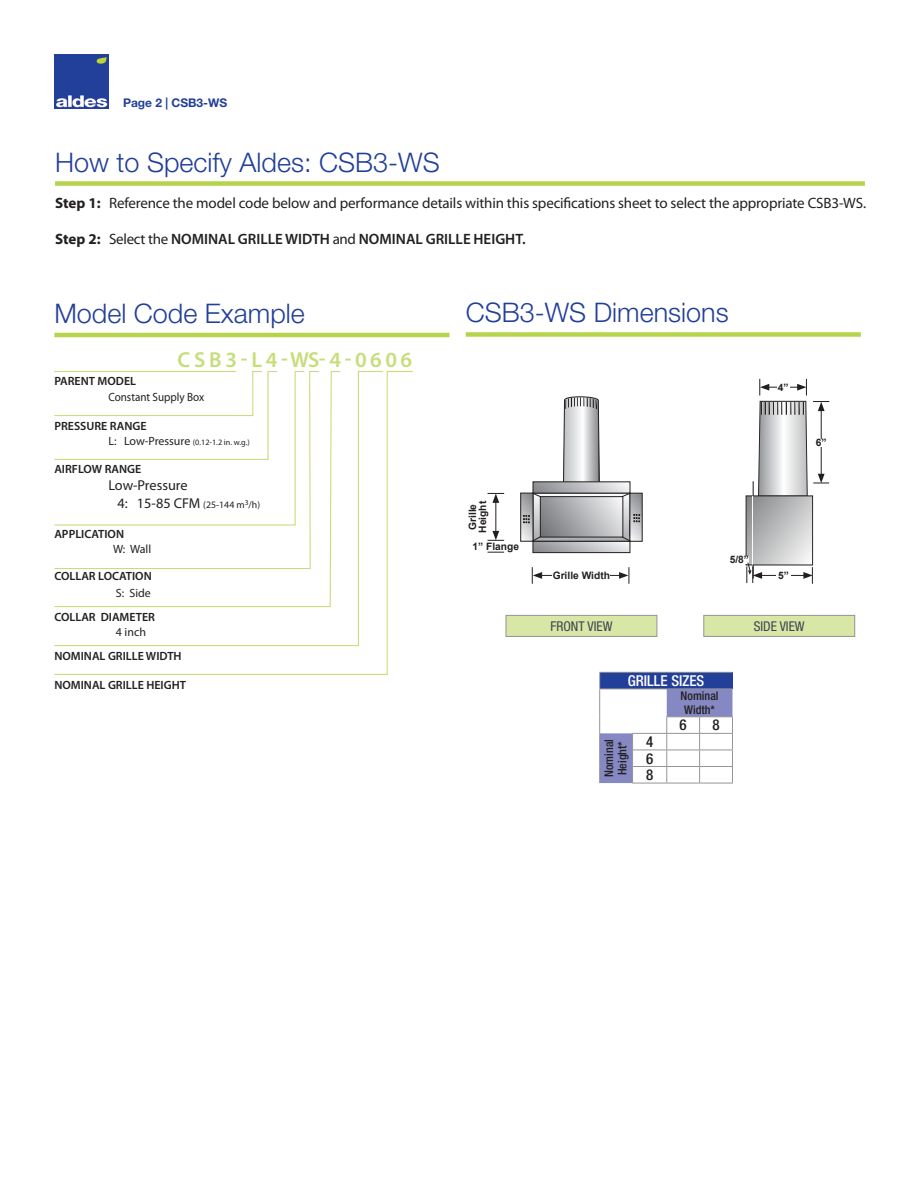
<style>
.page{position:relative;width:918px;height:1188px;background:#fff}
.page>*{position:absolute;margin:0;border:0;box-sizing:border-box;transform-origin:0 0}
.Body_Paragraphs{font:300 27px "Helvetica Neue LT Std";color:#223f99}
.titre_rubrique{font:600 21.75px "Myriad Pro";letter-spacing:.165em;color:#c7dd7a}
.t1{font:15px "Myriad Pro";letter-spacing:-.01em;color:#231f20}
.t2{font:600 15px "Myriad Pro";color:#231f20}
.tableau_entête{font:500 condensed 15px "Helvetica Neue LT Std";color:#fff}
.tableau_entête-2{font:500 condensed 15px "Helvetica Neue LT Std";color:#231f20}
.t3{font:14.4px "Myriad Pro";letter-spacing:-.005em;color:#231f20}
.t4{font:condensed 13.5px "Helvetica Neue LT Pro";color:#414352}
.t5{font:600 12px "Myriad Pro";color:#231f20}
.tableau_entête-3{font:500 condensed 12px/13.5px "Helvetica Neue LT Std";color:#231f20}
.t6{font:12px "Myriad Pro";color:#231f20;scale:.93 1}
.t7{font:12px "Myriad Pro";color:#231f20}
.t8{font:700 12px "Helvetica Neue LT Std";color:#223f99}
.Dimension_Text{font:700 10.2px "Arial";color:#231f20}
.t9{font:9.9px "Myriad Pro";color:#231f20}
.t10{font:8.25px "Myriad Pro";color:#231f20}
.s1{font-weight:700}
.s2{font-weight:400}
.s3{font-size:12px}
.s4{font-size:14.4px}
</style>
<div class="page">
<img style="left:55px;top:54px;width:54px;height:54px">
<div style="left:466px;top:332px;width:395px;height:5px;background:#b5d44b"></div>
<hr style="left:54px;top:333px;width:395px;height:4px;background:#b5d44b">
<svg style="left:54px;top:371px;width:359px;height:304px"></svg>
<svg style="left:54px;top:371px;width:287px;height:237px"></svg>
<div style="left:506px;top:615px;width:151px;height:21px;background:#d8e7a5"></div>
<div style="left:506px;top:615px;width:151px;height:22px;border:1px solid #939598"></div>
<div style="left:704px;top:615px;width:151px;height:21px;background:#d8e7a5"></div>
<div style="left:703px;top:615px;width:152px;height:22px;border:1px solid #939598"></div>
<div style="left:520px;top:493px;width:13px;height:49px;border:1px solid #231f20"></div>
<div style="left:630px;top:493px;width:13px;height:49px;border:1px solid #231f20"></div>
<svg style="left:521px;top:396px;width:121px;height:157px"></svg>
<hr style="left:540px;top:575px;width:81px;height:1px;background:#231f20">
<svg style="left:619px;top:567px;width:11px;height:17px"></svg>
<svg style="left:532px;top:567px;width:10px;height:17px"></svg>
<div style="left:552px;top:572px;width:58px;height:7px;background:#fff"></div>
<hr style="left:496px;top:500px;width:1px;height:33px;background:#231f20">
<svg style="left:488px;top:493px;width:16px;height:10px"></svg>
<svg style="left:488px;top:531px;width:16px;height:10px"></svg>
<svg style="left:488px;top:552px;width:16px;height:1px"></svg>
<svg style="left:746px;top:379px;width:83px;height:205px"></svg>
<div style="left:55px;top:181px;width:810px;height:5px;background:#b5d44b"></div>
<div style="left:777px;top:383px;width:12px;height:8px;background:#fff"></div>
<hr style="left:599px;top:672px;width:34px;height:1px;background:#939598">
<hr style="left:633px;top:672px;width:34px;height:1px;background:#939598">
<hr style="left:667px;top:672px;width:33px;height:1px;background:#939598">
<hr style="left:700px;top:672px;width:32px;height:1px;background:#939598">
<hr style="left:632px;top:783px;width:35px;height:1px;background:#939598">
<svg style="left:599px;top:673px;width:134px;height:110px"></svg>
<hr style="left:667px;top:783px;width:33px;height:1px;background:#939598">
<hr style="left:700px;top:783px;width:33px;height:1px;background:#939598">
<p class="t8" style="left:123px;top:95px;width:106px">Page 2 | CSB3-WS</p>
<p class="Body_Paragraphs" style="left:55px;top:145px;width:386px">How to Specify Aldes: CSB3-WS</p>
<p class="t1" style="left:55px;top:193px;width:813px"><span class="s1">Step 1:</span> Reference the model code below and performance details within this specifications sheet to select the appropriate CSB3-WS.</p>
<p class="t2" style="left:55px;top:229px;width:472px"><span class="s1">Step 2:</span> <span class="s2">Select the</span> NOMINAL GRILLE WIDTH <span class="s2">and</span> NOMINAL GRILLE HEIGHT.</p>
<p class="Body_Paragraphs" style="left:54px;top:297px;width:252px">Model Code Example</p>
<p class="Body_Paragraphs" style="left:466px;top:296px;width:265px">CSB3-WS Dimensions</p>
<p class="titre_rubrique" style="left:177px;top:346px;width:236px">CSB3-L4-WS-4-0606</p>
<p class="t5" style="left:54px;top:373px;width:83px">PARENT MODEL</p>
<p class="t6" style="left:108px;top:390px;width:105px">Constant Supply Box</p>
<p class="t5" style="left:54px;top:419px;width:94px">PRESSURE RANGE</p>
<p class="t10" style="left:108px;top:437px;width:143px"><span class="s3">L: Low-Pressure</span> (0.12-1.2 in. w.g.)</p>
<p class="t5" style="left:54px;top:462px;width:89px">AIRFLOW RANGE</p>
<p class="t3" style="left:108px;top:477px;width:81px">Low-Pressure</p>
<p class="t9" style="left:117px;top:498px;width:144px"><span class="s4">4: 15-85 CFM</span> (25-144 m<sup>3</sup>/h)</p>
<p class="t5" style="left:54px;top:527px;width:71px">APPLICATION</p>
<p class="t7" style="left:113px;top:541px;width:40px">W: Wall</p>
<p class="t5" style="left:54px;top:569px;width:99px">COLLAR LOCATION</p>
<p class="t7" style="left:116px;top:585px;width:36px">S: Side</p>
<p class="t5" style="left:54px;top:610px;width:102px">COLLAR DIAMETER</p>
<p class="t7" style="left:116px;top:624px;width:32px">4 inch</p>
<p class="t5" style="left:54px;top:649px;width:129px">NOMINAL GRILLE WIDTH</p>
<p class="t5" style="left:54px;top:677px;width:133px">NOMINAL GRILLE HEIGHT</p>
<p class="Dimension_Text" style="left:778px;top:380px;width:12px">4”</p>
<p class="Dimension_Text" style="left:465px;top:530px;width:28px;rotate:-90deg">Grille</p>
<p class="Dimension_Text" style="left:475px;top:533px;width:33px;rotate:-90deg">Height</p>
<p class="Dimension_Text" style="left:473px;top:539px;width:48px">1” Flange</p>
<p class="Dimension_Text" style="left:553px;top:568px;width:59px">Grille Width</p>
<p class="Dimension_Text" style="left:730px;top:553px;width:21px">5/8”</p>
<p class="Dimension_Text" style="left:778px;top:568px;width:12px">5”</p>
<p class="t4" style="left:550px;top:618px;width:63px">FRONT VIEW</p>
<p class="t4" style="left:754px;top:618px;width:52px">SIDE VIEW</p>
<p class="tableau_entête" style="left:628px;top:672px;width:78px">GRILLE SIZES</p>
<p class="tableau_entête-3" style="left:681px;top:689px;width:39px">Nominal<br>Width*</p>
<p class="tableau_entête-2" style="left:680px;top:716px;width:9px">6</p>
<p class="tableau_entête-2" style="left:712px;top:716px;width:9px">8</p>
<p class="tableau_entête-2" style="left:646px;top:733px;width:9px">4</p>
<p class="tableau_entête-2" style="left:646px;top:749px;width:9px">6</p>
<p class="tableau_entête-3" style="left:602px;top:777px;width:39px;rotate:-90deg">Nominal</p>
<p class="tableau_entête-3" style="left:615px;top:775px;width:36px;rotate:-90deg">Height*</p>
<p class="tableau_entête-2" style="left:646px;top:766px;width:9px">8</p>
<p class="Dimension_Text" style="left:816px;top:436px;width:12px">6”</p>
</div>
